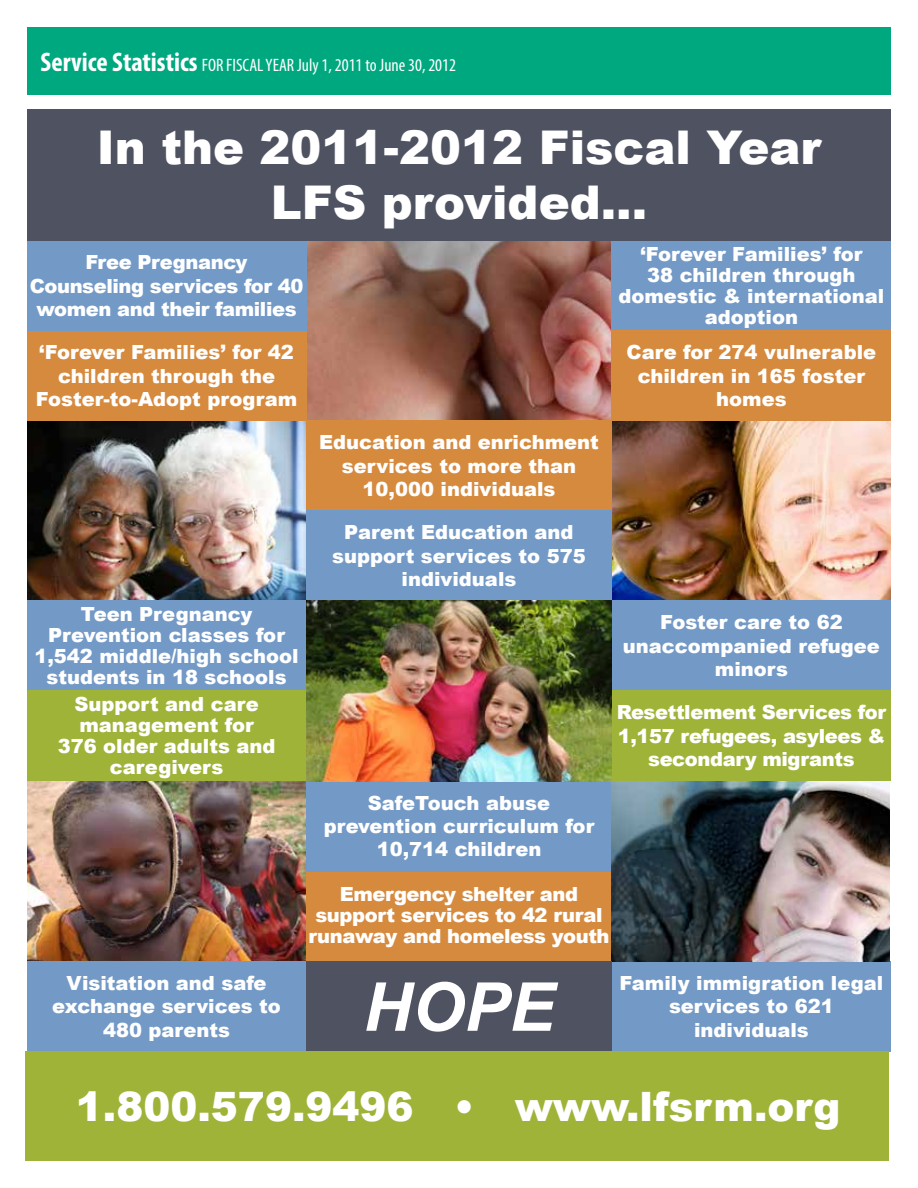
<style>
.page{position:relative;width:918px;height:1188px;background:#fff}
.page>*{position:absolute;margin:0;border:0;box-sizing:border-box;transform-origin:0 0}
.t1{font:italic 700 67.5px "Arial";color:#fff}
.t2{font:900 46.5px/55.5px "Arial";color:#fff;text-align:center}
.t3{font:900 40.5px "Arial";color:#fff}
.t4{font:900 19.5px/23.4px "Arial";color:#fff;text-align:center}
.t5{font:900 19.5px/23.4px "Arial";letter-spacing:-.02em;color:#fff;text-align:center}
.t6{font:condensed 18px "Myriad Pro";color:#fff}
.s1{font-weight:700;font-size:27px}
</style>
<div class="page">
<div style="left:27px;top:27px;width:864px;height:68px;background:#00a880"></div>
<img style="left:27px;top:781px;width:279px;height:180px">
<img style="left:27px;top:421px;width:279px;height:180px">
<img style="left:306px;top:241px;width:306px;height:180px">
<img style="left:612px;top:421px;width:278px;height:180px">
<div style="left:612px;top:241px;width:279px;height:90px;background:#7399c6"></div>
<div style="left:612px;top:331px;width:279px;height:90px;background:#d68a3e"></div>
<div style="left:306px;top:421px;width:306px;height:90px;background:#d68a3e"></div>
<div style="left:306px;top:511px;width:306px;height:90px;background:#7399c6"></div>
<div style="left:306px;top:869px;width:306px;height:92px;background:#d68a3e"></div>
<div style="left:27px;top:601px;width:279px;height:90px;background:#7399c6"></div>
<div style="left:27px;top:691px;width:279px;height:90px;background:#a0b339"></div>
<div style="left:612px;top:601px;width:279px;height:90px;background:#7399c6"></div>
<div style="left:612px;top:691px;width:279px;height:90px;background:#a0b339"></div>
<div style="left:27px;top:331px;width:279px;height:90px;background:#d68a3e"></div>
<div style="left:27px;top:961px;width:279px;height:90px;background:#7399c6"></div>
<div style="left:306px;top:781px;width:306px;height:90px;background:#7399c6"></div>
<div style="left:612px;top:961px;width:279px;height:90px;background:#7399c6"></div>
<div style="left:27px;top:241px;width:279px;height:90px;background:#7399c6"></div>
<img style="left:306px;top:601px;width:306px;height:180px">
<img style="left:612px;top:781px;width:278px;height:180px">
<div style="left:306px;top:961px;width:306px;height:90px;background:#4f5261"></div>
<div style="left:27px;top:109px;width:864px;height:132px;background:#4f5261"></div>
<div style="left:26px;top:1051px;width:864px;height:110px;background:#a0b339"></div>
<p class="t6" style="left:40px;top:54px;width:417px"><span class="s1">Service Statistics</span> FOR FISCAL YEAR July 1, 2011 to June 30, 2012</p>
<h2 class="t2" style="left:97px;top:118px;width:726px">In the 2011-2012 Fiscal Year<br>LFS provided...</h2>
<p class="t5" style="left:30px;top:250px;width:275px">Free Pregnancy<br>Counseling services for 40 women and their families</p>
<p class="t4" style="left:36px;top:340px;width:263px">‘Forever Families’ for 42 children through the<br>Foster-to-Adopt program</p>
<p class="t4" style="left:34px;top:603px;width:266px;line-height:21px">Teen Pregnancy<br>Prevention classes for<br>1,542 middle/high school students in 18 schools</p>
<p class="t4" style="left:58px;top:693px;width:219px;line-height:21px">Support and care management for<br>376 older adults and caregivers</p>
<p class="t4" style="left:319px;top:430px;width:281px">Education and enrichment services to more than<br>10,000 individuals</p>
<p class="t4" style="left:332px;top:520px;width:255px">Parent Education and support services to 575 individuals</p>
<p class="t4" style="left:324px;top:790px;width:272px">SafeTouch abuse prevention curriculum for<br>10,714 children</p>
<p class="t4" style="left:618px;top:243px;width:268px;line-height:21px">‘Forever Families’ for<br>38 children through domestic &amp; international adoption</p>
<p class="t4" style="left:627px;top:340px;width:251px">Care for 274 vulnerable children in 165 foster homes</p>
<p class="t4" style="left:623px;top:610px;width:259px">Foster care to 62 unaccompanied refugee minors</p>
<p class="t5" style="left:617px;top:700px;width:271px">Resettlement Services for<br>1,157 refugees, asylees &amp; secondary migrants</p>
<p class="t5" style="left:308px;top:883px;width:303px;line-height:21px">Emergency shelter and support services to 42 rural runaway and homeless youth</p>
<p class="t4" style="left:52px;top:971px;width:230px">Visitation and safe exchange services to<br>480 parents</p>
<h1 class="t1" style="left:363px;top:962px;width:193px">HOPE</h1>
<p class="t4" style="left:619px;top:971px;width:265px">Family immigration legal services to 621 individuals</p>
<h3 class="t3" style="left:76px;top:1077px;width:766px">1.800.579.9496 • www.lfsrm.org</h3>
</div>
